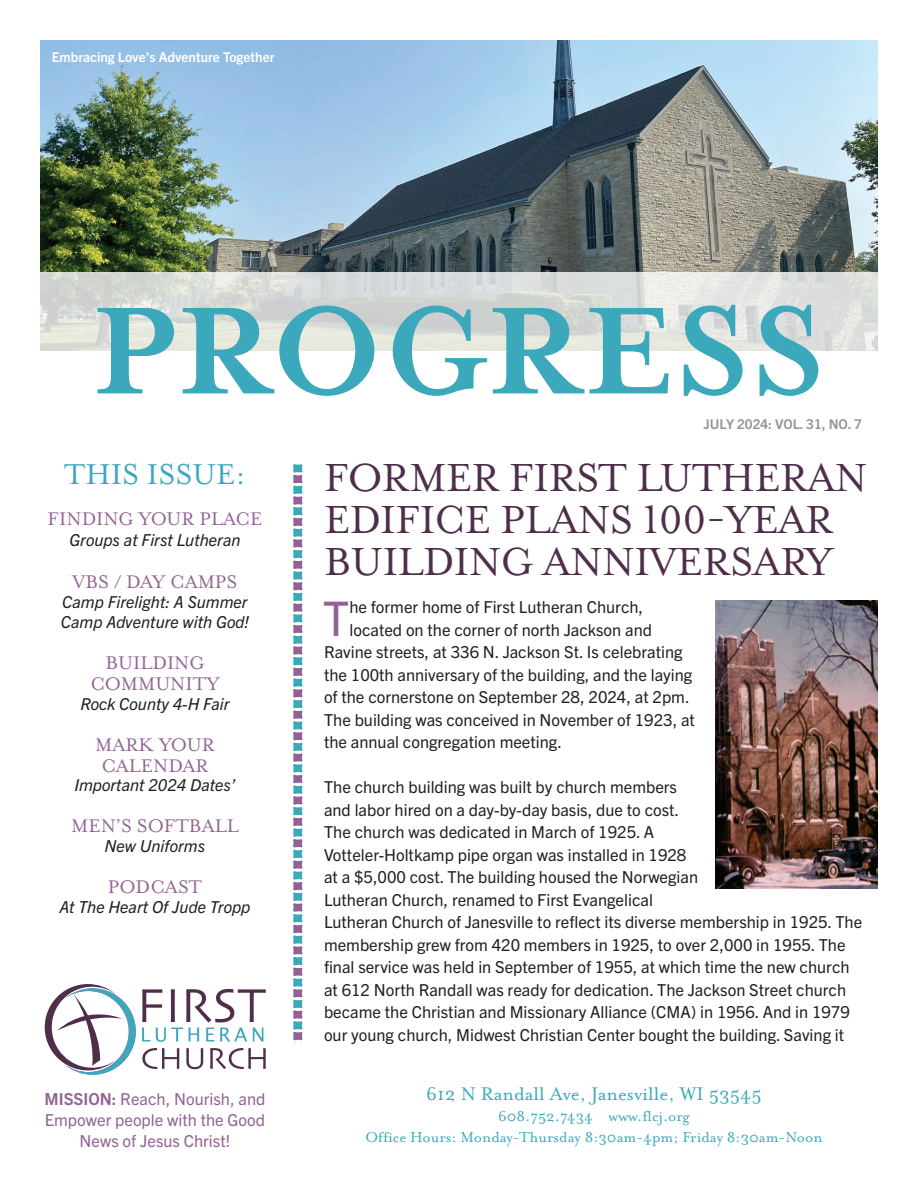
<style>
.page{position:relative;width:918px;height:1188px;background:#fff}
.page>*{position:absolute;margin:0;border:0;box-sizing:border-box;transform-origin:0 0}
.t1{font:700 142.5px "Mrs Eaves OT";color:#3ba8bc}
.t2{font:47.85px "Trade Gothic Next LT Pro";color:#926296}
.t3{font:45px/42px "Mrs Eaves OT";letter-spacing:-.01em;color:#4e2e4b}
.t4{font:33px "Mrs Eaves OT";color:#3ba8bc}
.t5{font:21px/21px "Mrs Eaves OT";color:#926296;text-align:center}
.t6{font:21px "Mrs Eaves OT";color:#3ba8bc}
.t7{font:16.5px/22.5px "Trade Gothic Next LT Pro";color:#231f20}
.t8{font:italic 16.5px/20px "Trade Gothic Next LT Pro";color:#231f20}
.t9{font:16.5px/21px "Mrs Eaves OT";color:#3ba8bc;text-align:center}
.t10{font:16.5px/21px "Trade Gothic Next LT Pro";color:#926296;text-align:center}
.t11{font:700 13.5px "Trade Gothic Next LT Pro";color:#fff}
.t12{font:700 13.5px "Trade Gothic Next LT Pro";color:#939598}
.s1{font-weight:700}
</style>
<div class="page">
<img style="left:40px;top:40px;width:838px;height:311px">
<svg style="left:293px;top:464px;width:10px;height:579px"></svg>
<svg style="left:40px;top:272px;width:837px;height:79px;background:#dcdeda"></svg>
<svg style="left:45px;top:984px;width:91px;height:91px"></svg>
<svg style="left:142px;top:1048px;width:37px;height:21px"></svg>
<svg style="left:186px;top:1048px;width:17px;height:21px"></svg>
<svg style="left:210px;top:1048px;width:56px;height:21px"></svg>
<svg style="left:142px;top:989px;width:124px;height:53px"></svg>
<img style="left:716px;top:601px;width:162px;height:288px">
<p class="t11" style="left:52px;top:48px;width:224px">Embracing Love’s Adventure Together</p>
<h1 class="t1" style="left:92px;top:274px;width:735px">PROGRESS</h1>
<p class="t12" style="left:704px;top:415px;width:160px">JULY 2024: VOL. 31, NO. 7</p>
<h3 class="t3" style="left:324px;top:457px;width:545px">FORMER FIRST LUTHERAN<br>EDIFICE PLANS 100-YEAR<br>BUILDING ANNIVERSARY</h3>
<h3 class="t4" style="left:64px;top:455px;width:183px">THIS ISSUE:</h3>
<p class="t5" style="left:48px;top:508px;width:216px">FINDING YOUR PLACE</p>
<p class="t8" style="left:69px;top:529px;width:173px">Groups at First Lutheran</p>
<p class="t5" style="left:73px;top:571px;width:166px">VBS / DAY CAMPS</p>
<p class="t8" style="left:61px;top:591px;width:190px">Camp Firelight: A Summer<br>Camp Adventure with God!</p>
<p class="t5" style="left:90px;top:652px;width:131px">BUILDING<br>COMMUNITY</p>
<p class="t8" style="left:80px;top:693px;width:151px">Rock County 4-H Fair</p>
<p class="t5" style="left:95px;top:734px;width:121px;text-align:left">MARK YOUR<br>CALENDAR</p>
<p class="t8" style="left:74px;top:774px;width:163px">Important 2024 Dates’</p>
<p class="t5" style="left:71px;top:815px;width:169px">MEN’S SOFTBALL</p>
<p class="t8" style="left:105px;top:835px;width:102px">New Uniforms</p>
<p class="t5" style="left:108px;top:876px;width:96px">PODCAST</p>
<p class="t8" style="left:60px;top:896px;width:192px">At The Heart Of Jude Tropp</p>
<h2 class="t2" style="left:323px;top:585px;width:28px">T</h2>
<p class="t7" style="left:349px;top:595px;width:295px">he former home of First Lutheran Church,</p>
<p class="t7" style="left:349px;top:618px;width:304px">located on the corner of north Jackson and</p>
<p class="t7" style="left:324px;top:640px;width:360px">Ravine streets, at 336 N. Jackson St. Is celebrating</p>
<p class="t7" style="left:324px;top:663px;width:370px">the 100th anniversary of the building, and the laying</p>
<p class="t7" style="left:324px;top:685px;width:367px">of the cornerstone on September 28, 2024, at 2pm.</p>
<p class="t7" style="left:324px;top:708px;width:373px">The building was conceived in November of 1923, at</p>
<p class="t7" style="left:324px;top:730px;width:239px">the annual congregation meeting.</p>
<p class="t7" style="left:324px;top:775px;width:540px">The church building was built by church members<br>and labor hired on a day-by-day basis, due to cost.<br>The church was dedicated in March of 1925. A<br>Votteler-Holtkamp pipe organ was installed in 1928<br>at a $5,000 cost. The building housed the Norwegian<br>Lutheran Church, renamed to First Evangelical<br>Lutheran Church of Janesville to reflect its diverse membership in 1925. The membership grew from 420 members in 1925, to over 2,000 in 1955. The final service was held in September of 1955, at which time the new church at 612 North Randall was ready for dedication. The Jackson Street church became the Christian and Missionary Alliance (CMA) in 1956. And in 1979 our young church, Midwest Christian Center bought the building. Saving it</p>
<p class="t10" style="left:45px;top:1087px;width:222px"><span class="s1">MISSION:</span> Reach, Nourish, and<br>Empower people with the Good<br>News of Jesus Christ!</p>
<p class="t6" style="left:426px;top:1082px;width:337px">612 N Randall Ave, Janesville, WI 53545</p>
<p class="t9" style="left:365px;top:1106px;width:459px">608.752.7434 www.flcj.org<br>Office Hours: Monday-Thursday 8:30am-4pm; Friday 8:30am-Noon</p>
</div>
